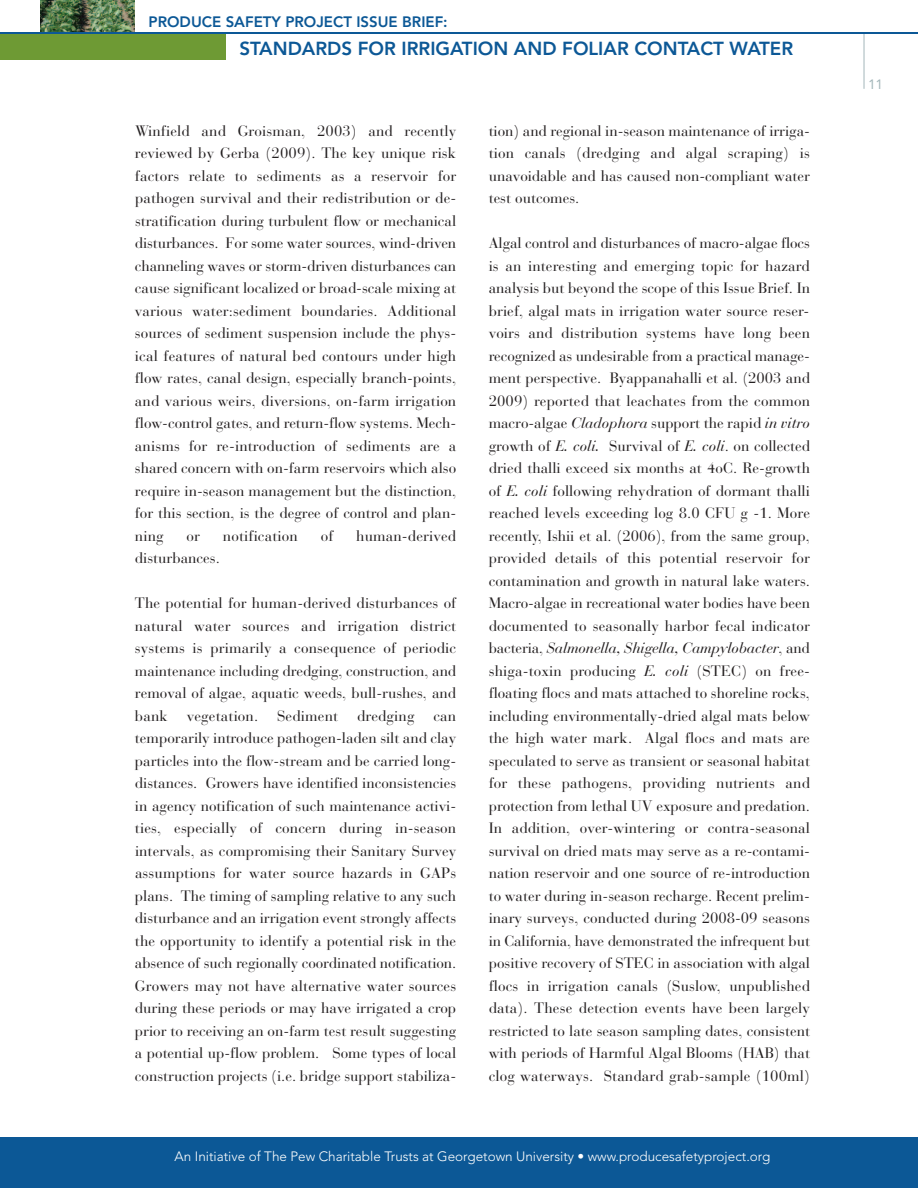
<style>
.page{position:relative;width:918px;height:1188px;background:#fff}
.page>*{position:absolute;margin:0;border:0;box-sizing:border-box;transform-origin:0 0}
.t1{font:800 18.75px "Avenir";color:#0c5896}
.t2{font:15px/22.5px "Bauer Bodoni";color:#231f20;text-align:justify}
.t3{font:800 15px "Avenir";color:#0c5896}
.t4{font:300 13.5px "Avenir";color:#fff}
.t5{font:13.5px "Avenir";color:#a4b7ba}
.s1{font-style:italic}
</style>
<div class="page">
<img style="left:41px;top:0;width:94px;height:32px">
<hr style="left:864px;top:33px;width:1px;height:56px;background:#a4b7ba">
<div style="left:0;top:1137px;width:918px;height:51px;background:#0c5896"></div>
<hr style="left:0;top:32px;width:918px;height:2px;background:#0c5896">
<div style="left:0;top:34px;width:226px;height:25px;background:#6e9a34"></div>
<p class="t3" style="left:149px;top:16px;width:301px">PRODUCE SAFETY PROJECT ISSUE BRIEF:</p>
<p class="t1" style="left:239px;top:41px;width:555px">STANDARDS FOR IRRIGATION AND FOLIAR CONTACT WATER</p>
<p class="t2" style="left:135px;top:121px;width:323px">Winfield and Groisman, 2003) and recently reviewed by Gerba (2009). The key unique risk factors relate to sediments as a reservoir for pathogen survival and their redistribution or de&shy;stratification during turbulent flow or mechanical disturbances. For some water sources, wind-driven channeling waves or storm-driven disturbances can cause significant localized or broad-scale mixing at various water:sediment boundaries. Additional sources of sediment suspension include the phys&shy;ical features of natural bed contours under high flow rates, canal design, especially branch-points, and various weirs, diversions, on-farm irrigation flow-control gates, and return-flow systems. Mech&shy;anisms for re-introduction of sediments are a shared concern with on-farm reservoirs which also require in-season management but the distinction, for this section, is the degree of control and plan&shy;ning</p>
<p class="t2" style="left:187px;top:526px;width:15px">or</p>
<p class="t2" style="left:223px;top:526px;width:76px">notification</p>
<p class="t2" style="left:321px;top:526px;width:14px">of</p>
<p class="t2" style="left:356px;top:526px;width:102px">human-derived</p>
<p class="t2" style="left:135px;top:549px;width:86px">disturbances.</p>
<p class="t2" style="left:135px;top:594px;width:323px">The potential for human-derived disturbances of natural water sources and irrigation district systems is primarily a consequence of periodic maintenance including dredging, construction, and removal of algae, aquatic weeds, bull-rushes, and bank</p>
<p class="t2" style="left:187px;top:706px;width:73px">vegetation.</p>
<p class="t2" style="left:277px;top:706px;width:62px">Sediment</p>
<p class="t2" style="left:357px;top:706px;width:59px">dredging</p>
<p class="t2" style="left:135px;top:706px;width:323px;text-indent:299px">can temporarily introduce pathogen-laden silt and clay particles into the flow-stream and be carried long&shy;distances. Growers have identified inconsistencies in agency notification of such maintenance activi&shy;ties, especially of concern during in-season intervals, as compromising their Sanitary Survey assumptions for water source hazards in GAPs plans. The timing of sampling relative to any such disturbance and an irrigation event strongly affects the opportunity to identify a potential risk in the absence of such regionally coordinated notification.<br>Growers may not have alternative water sources during these periods or may have irrigated a crop prior to receiving an on-farm test result suggesting a potential up-flow problem. Some types of local construction projects (i.e. bridge support stabiliza-</p>
<p class="t2" style="left:489px;top:121px;width:323px">tion) and regional in-season maintenance of irriga&shy;tion canals (dredging and algal scraping) is unavoidable and has caused non-compliant water test outcomes.</p>
<p class="t2" style="left:489px;top:234px;width:323px">Algal control and disturbances of macro-algae flocs is an interesting and emerging topic for hazard analysis but beyond the scope of this Issue Brief. In brief, algal mats in irrigation water source reser&shy;voirs and distribution systems have long been recognized as undesirable from a practical manage&shy;ment perspective. Byappanahalli et al. (2003 and 2009) reported that leachates from the common macro-algae <span class="s1">Cladophora</span> support the rapid <span class="s1">in vitro </span>growth of <span class="s1">E. coli.</span> Survival of <span class="s1">E. coli</span>. on collected dried thalli exceed six months at 4oC. Re-growth of <span class="s1">E. coli</span> following rehydration of dormant thalli reached levels exceeding log 8.0 CFU g -1. More recently, Ishii et al. (2006), from the same group, provided details of this potential reservoir for contamination and growth in natural lake waters.<br>Macro-algae in recreational water bodies have been documented to seasonally harbor fecal indicator bacteria, <span class="s1">Salmonella, Shigella, Campylobacter</span>, and shiga-toxin producing <span class="s1">E. coli</span> (STEC) on free&shy;floating flocs and mats attached to shoreline rocks, including environmentally-dried algal mats below the high water mark. Algal flocs and mats are speculated to serve as transient or seasonal habitat for these pathogens, providing nutrients and protection from lethal UV exposure and predation.<br>In addition, over-wintering or contra-seasonal survival on dried mats may serve as a re-contami&shy;nation reservoir and one source of re-introduction to water during in-season recharge. Recent prelim&shy;inary surveys, conducted during 2008-09 seasons in California, have demonstrated the infrequent but positive recovery of STEC in association with algal flocs in irrigation canals (Suslow, unpublished data). These detection events have been largely restricted to late season sampling dates, consistent with periods of Harmful Algal Blooms (HAB) that clog waterways. Standard grab-sample (100ml)</p>
<p class="t4" style="left:175px;top:1150px;width:597px">An Initiative of The Pew Charitable Trusts at Georgetown University • www.producesafetyproject.org</p>
<p class="t5" style="left:868px;top:79px;width:16px">11</p>
</div>
